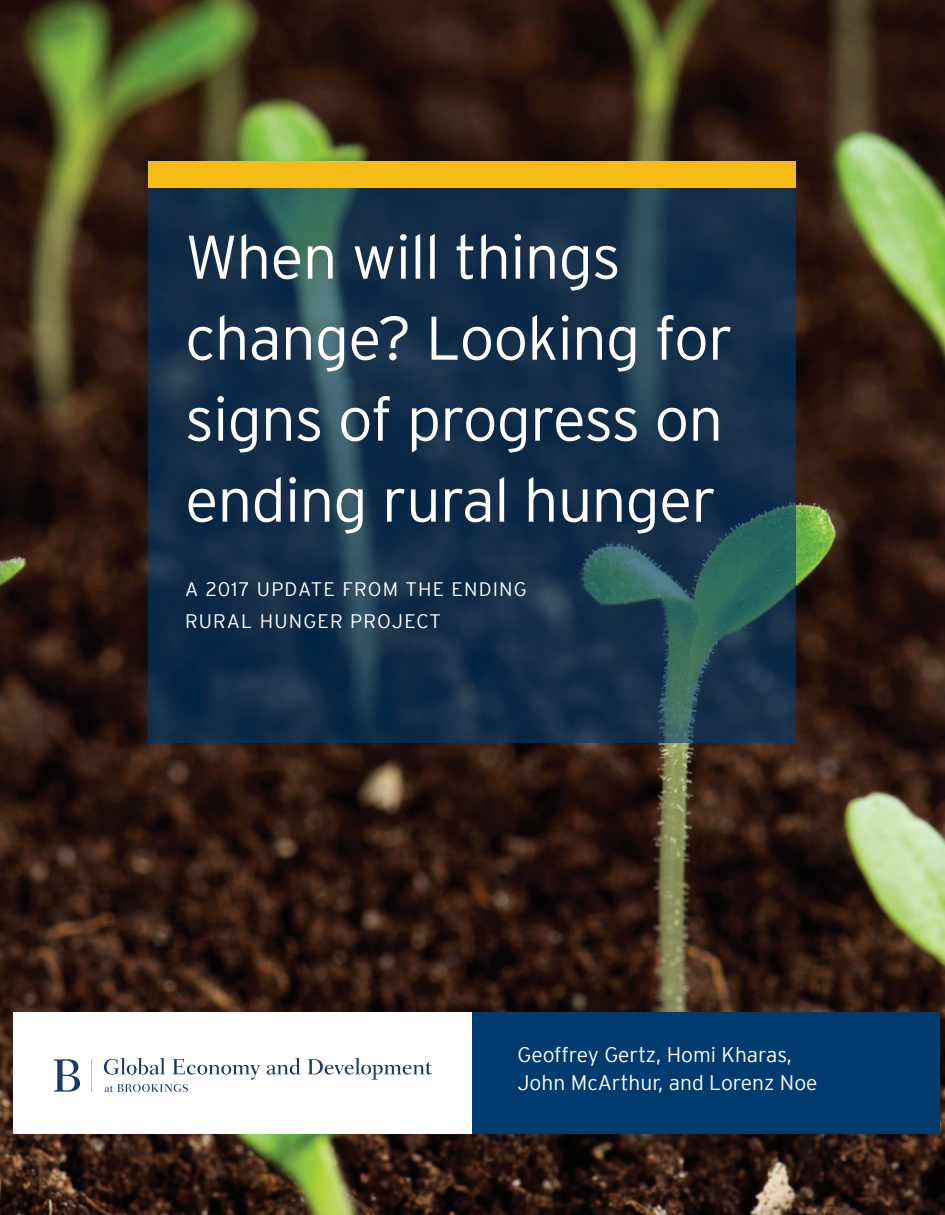
<style>
.page{position:relative;width:945px;height:1215px;background:#fff}
.page>*{position:absolute;margin:0;border:0;box-sizing:border-box;transform-origin:0 0}
.t1{font:300 61.5px/81px "Interstate";letter-spacing:-.015em;color:#fff}
.t2{font:300 21px/28.5px "Interstate";color:#fff}
.t3{font:300 19.5px/31.5px "Interstate";letter-spacing:.06em;color:#fff}
</style>
<div class="page">
<img style="left:0;top:0;width:945px;height:1215px">
<div style="left:14px;top:1012px;width:458px;height:122px;background:#fff"></div>
<div style="left:472px;top:1012px;width:468px;height:122px;background:#003b70"></div>
<svg style="left:148px;top:188px;width:648px;height:554px;background:#16344c"></svg>
<div style="left:148px;top:161px;width:648px;height:27px;background:#f5bb17"></div>
<hr style="left:91px;top:1059px;width:1px;height:33px;background:#b5bed2">
<svg style="left:54px;top:1059px;width:26px;height:33px"></svg>
<svg style="left:104px;top:1058px;width:156px;height:34px"></svg>
<svg style="left:267px;top:1058px;width:33px;height:17px"></svg>
<svg style="left:308px;top:1058px;width:124px;height:22px"></svg>
<p class="t1" style="left:185px;top:216px;width:549px">When will things change? Looking for signs of progress on ending rural hunger</p>
<p class="t3" style="left:185px;top:573px;width:343px">A 2017 UPDATE FROM THE ENDING<br>RURAL HUNGER PROJECT</p>
<p class="t2" style="left:518px;top:1040px;width:302px">Geoffrey Gertz, Homi Kharas,<br>John McArthur, and Lorenz Noe</p>
</div>
